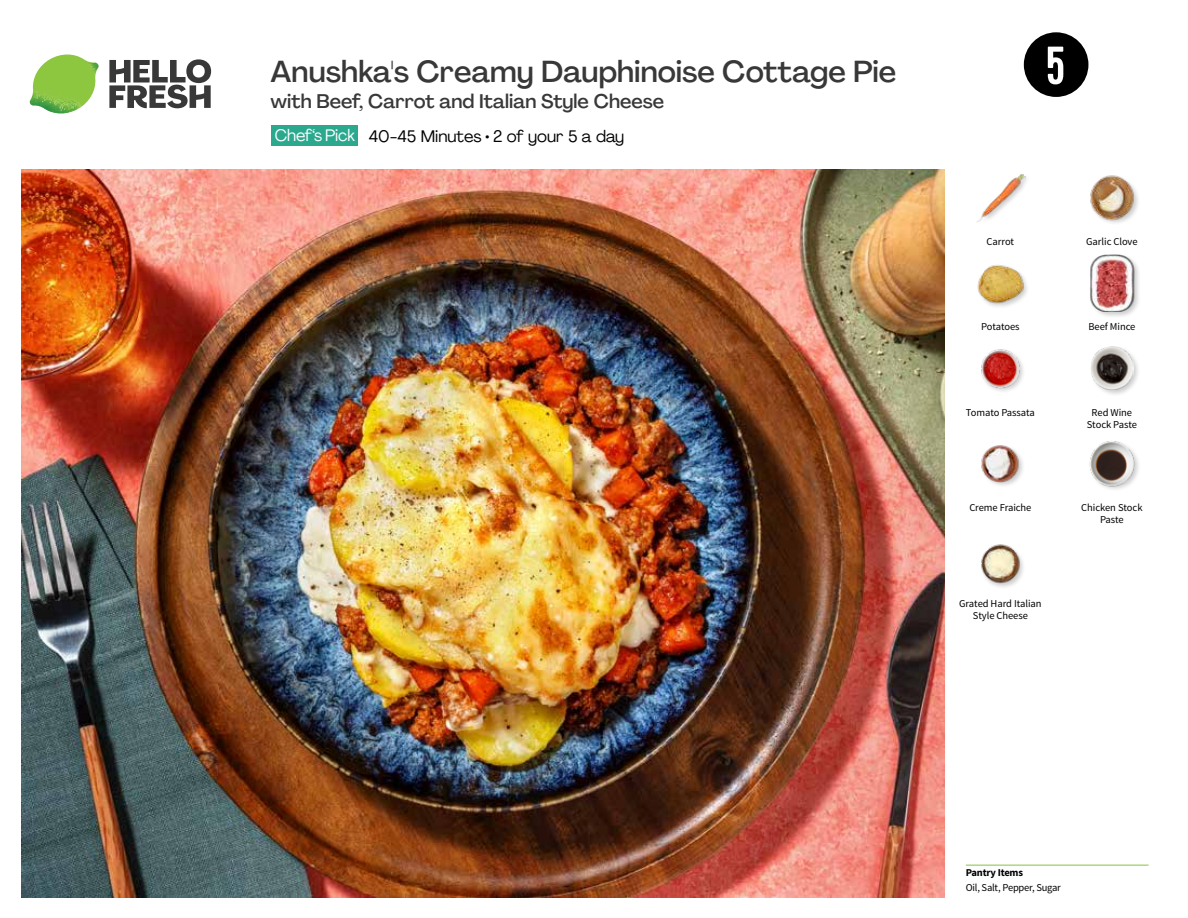
<style>
.page{position:relative;width:1188px;height:918px;background:#fff}
.page>*{position:absolute;margin:0;border:0;box-sizing:border-box;transform-origin:0 0}
.t1{font:54px "Kapra";color:#fff}
.t2{font:500 30px "Agrandir";color:#383839}
.t3{font:500 19.5px "Agrandir";color:#383839}
.t4{font:16.5px "Agrandir";color:#000}
.t5{font:16.5px "Agrandir";letter-spacing:-.01em;color:#fff}
.t6{font:10.5px/12px "Source Sans Pro";letter-spacing:-.005em;color:#000;text-align:center}
.t7{font:700 10.5px "Source Sans Pro";letter-spacing:-.02em;color:#000}
</style>
<div class="page">
<svg style="left:109px;top:59px;width:102px;height:49px"></svg>
<img style="left:30px;top:55px;width:69px;height:59px">
<img style="left:21px;top:170px;width:924px;height:728px">
<hr style="left:966px;top:865px;width:183px;height:1px;background:#82c341">
<div style="left:271px;top:126px;width:86px;height:20px;background:#2ba98f"></div>
<img style="left:981px;top:544px;width:42px;height:43px">
<img style="left:981px;top:349px;width:42px;height:42px">
<img style="left:981px;top:445px;width:42px;height:41px">
<img style="left:1089px;top:441px;width:50px;height:49px">
<div style="left:1090px;top:345px;width:51px;height:52px;background:#000;opacity:.2"></div>
<img style="left:1090px;top:347px;width:44px;height:43px">
<img style="left:977px;top:174px;width:49px;height:49px">
<img style="left:977px;top:265px;width:50px;height:42px">
<div style="left:1090px;top:253px;width:51px;height:66px;background:#000;opacity:.2"></div>
<img style="left:1090px;top:255px;width:51px;height:57px">
<img style="left:1090px;top:175px;width:48px;height:48px">
<svg style="left:1023px;top:32px;width:66px;height:65px"></svg>
<h2 class="t2" style="left:271px;top:53px;width:627px">Anushka's Creamy Dauphinoise Cottage Pie</h2>
<h3 class="t3" style="left:271px;top:89px;width:395px">with Beef, Carrot and Italian Style Cheese</h3>
<h3 class="t5" style="left:275px;top:125px;width:82px">Chef‘s Pick</h3>
<h3 class="t4" style="left:369px;top:126px;width:257px">40-45 Minutes • 2 of your 5 a day</h3>
<h1 class="t1" style="left:1046px;top:35px;width:20px">5</h1>
<p class="t6" style="left:987px;top:235px;width:29px">Carrot</p>
<p class="t6" style="left:1086px;top:235px;width:53px">Garlic Clove</p>
<p class="t6" style="left:981px;top:321px;width:40px">Potatoes</p>
<p class="t6" style="left:1088px;top:321px;width:48px">Beef Mince</p>
<p class="t6" style="left:966px;top:406px;width:71px">Tomato Passata</p>
<p class="t6" style="left:969px;top:502px;width:64px">Creme Fraiche</p>
<p class="t6" style="left:959px;top:598px;width:84px">Grated Hard Italian<br>Style Cheese</p>
<p class="t6" style="left:1087px;top:406px;width:52px">Red Wine<br>Stock Paste</p>
<p class="t6" style="left:1081px;top:502px;width:63px">Chicken Stock<br>Paste</p>
<p class="t7" style="left:966px;top:866px;width:59px">Pantry Items</p>
<p class="t6" style="left:966px;top:881px;width:97px">Oil, Salt, Pepper, Sugar</p>
</div>
